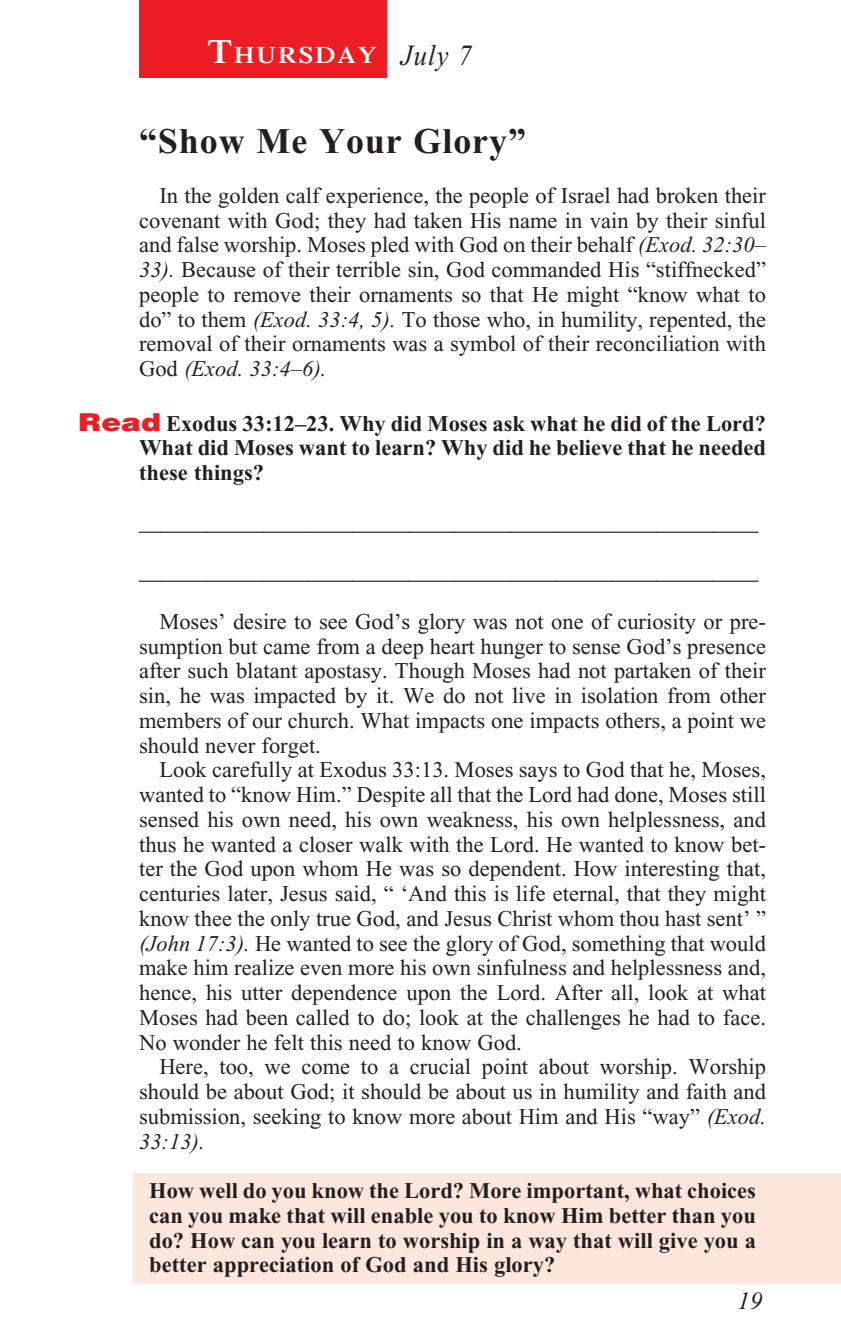
<style>
.page{position:relative;width:841px;height:1337px;background:#fff}
.page>*{position:absolute;margin:0;border:0;box-sizing:border-box;transform-origin:0 0}
._01-Daily_head{font:700 36px "Times New Roman";letter-spacing:.025em;color:#231f20}
._00-Month-Day{font:italic 29.25px "Times New Roman";color:#231f20;scale:.9 1}
.t1{font:italic 24.75px "Times New Roman";color:#231f20}
.t2{font:600 23.62px "Times";letter-spacing:.07em;color:#fff;scale:1.1 1}
._4-Body_Copy{font:22.5px/24.8px "Times New Roman";color:#231f20;text-align:justify}
.x-screened_box-text{font:700 22.5px/24.8px "Times New Roman";color:#231f20;text-align:justify}
._6-question{font:700 22.5px/24.8px "Times New Roman";color:#231f20;text-align:justify}
.s1{font-size:33.75px}
.s2{font-style:italic}
.s3{font-family:"Helvetica";font-weight:900;font-size:24.75px;color:#ee1d23}
</style>
<div class="page">
<div style="left:133px;top:1173px;width:707px;height:111px;background:#fde7dc"></div>
<div style="left:139px;top:0;width:248px;height:77px;background:#ee1d23"></div>
<p class="t2" style="left:207px;top:41px;width:155px"><span class="s1">T</span>HURSDAY</p>
<p class="_00-Month-Day" style="left:400px;top:39px;width:80px">July 7</p>
<p class="_01-Daily_head" style="left:139px;top:121px;width:388px">“Show Me Your Glory”</p>
<p class="_4-Body_Copy" style="left:139px;top:183px;width:628px;text-indent:20px">In the golden calf experience, the people of Israel had broken their covenant with God; they had taken His name in vain by their sinful and false worship. Moses pled with God on their behalf <span class="s2">(Exod. 32:30– 33).</span> Because of their terrible sin, God commanded His “stiffnecked” people to remove their ornaments so that He might “know what to do” to them <span class="s2">(Exod. 33:4, 5).</span> To those who, in humility, repented, the removal of their ornaments was a symbol of their reconciliation with God <span class="s2">(Exod. 33:4–6).</span></p>
<p class="_6-question" style="left:139px;top:411px;width:628px;text-indent:-61px"><span class="s3">Read</span> Exodus 33:12–23. Why did Moses ask what he did of the Lord?<br>What did Moses want to learn? Why did he believe that he needed these things?</p>
<p class="_4-Body_Copy" style="left:139px;top:510px;width:620px">_______________________________________________________</p>
<p class="_4-Body_Copy" style="left:139px;top:559px;width:620px">_______________________________________________________</p>
<p class="_4-Body_Copy" style="left:139px;top:609px;width:628px;text-indent:20px">Moses’ desire to see God’s glory was not one of curiosity or pre&shy;sumption but came from a deep heart hunger to sense God’s presence after such blatant apostasy. Though Moses had not partaken of their sin, he was impacted by it. We do not live in isolation from other members of our church. What impacts one impacts others, a point we should never forget.</p>
<p class="_4-Body_Copy" style="left:139px;top:757px;width:628px;text-indent:20px">Look carefully at Exodus 33:13. Moses says to God that he, Moses, wanted to “know Him.” Despite all that the Lord had done, Moses still sensed his own need, his own weakness, his own helplessness, and thus he wanted a closer walk with the Lord. He wanted to know bet&shy;ter the God upon whom He was so dependent. How interesting that, centuries later, Jesus said, “ ‘And this is life eternal, that they might know thee the only true God, and Jesus Christ whom thou hast sent’ ” <span class="s2">(John 17:3).</span> He wanted to see the glory of God, something that would make him realize even more his own sinfulness and helplessness and, hence, his utter dependence upon the Lord. After all, look at what Moses had been called to do; look at the challenges he had to face.<br>No wonder he felt this need to know God.</p>
<p class="_4-Body_Copy" style="left:139px;top:1054px;width:628px;text-indent:20px">Here, too, we come to a crucial point about worship. Worship should be about God; it should be about us in humility and faith and submission, seeking to know more about Him and His “way” <span class="s2">(Exod.<br>33:13).</span></p>
<p class="x-screened_box-text" style="left:149px;top:1178px;width:608px">How well do you know the Lord? More important, what choices can you make that will enable you to know Him better than you do? How can you learn to worship in a way that will give you a better appreciation of God and His glory?</p>
<p class="t1" style="left:737px;top:1287px;width:26px">19</p>
</div>
